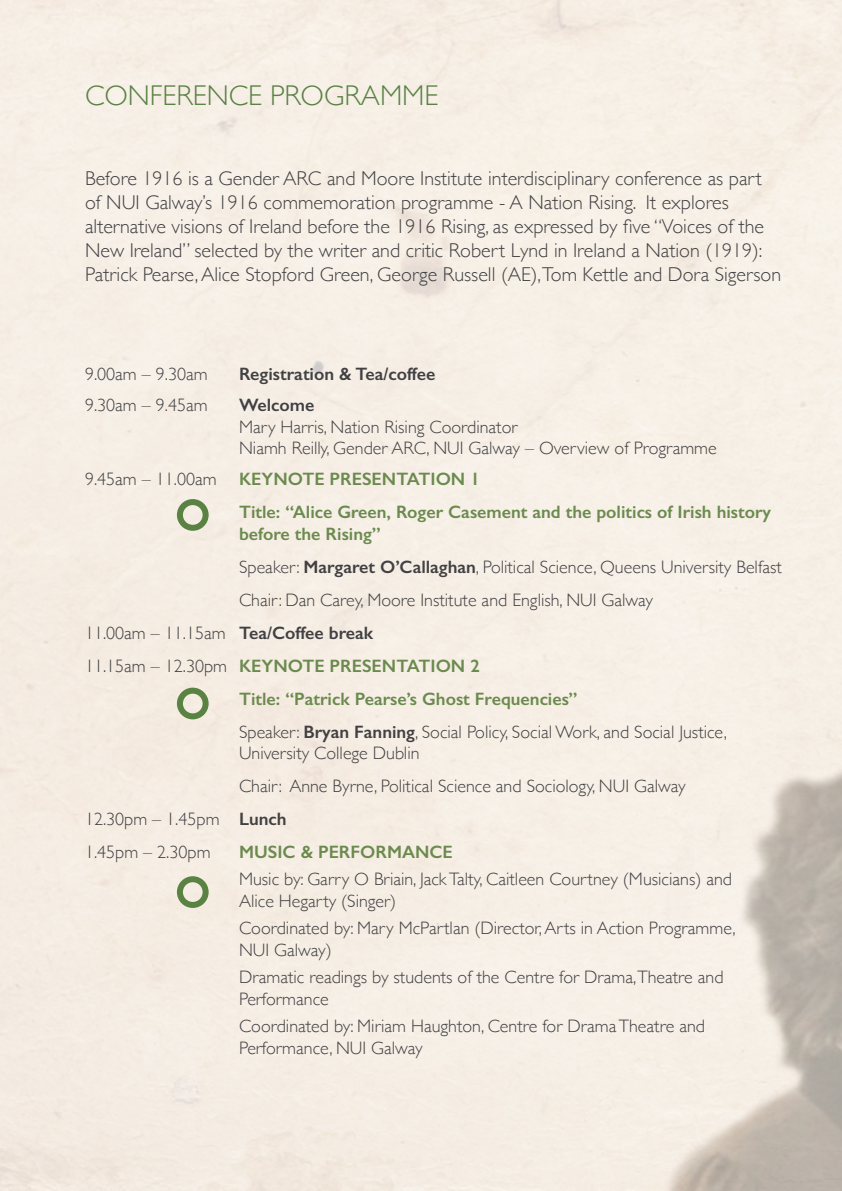
<style>
.page{position:relative;width:842px;height:1191px;background:#f6efe5}
.page>*{position:absolute;margin:0;border:0;box-sizing:border-box;transform-origin:0 0}
.t1{font:300 28.6px "Gill Sans";color:#5a8243}
.t2{font:300 20px/24px "Gill Sans";color:#414042}
.t3{font:300 18px/21.6px "Gill Sans";color:#414042}
.t4{font:600 18px/21.6px "Gill Sans";color:#6b8a4e}
.t5{font:600 18px "Gill Sans";color:#414042}
.s1{font-weight:600}
.s2{font-weight:300;color:#414042}
</style>
<div class="page">
<div style="left:177px;top:499px;width:32px;height:32px;border:6px solid #5a8243;border-radius:50%"></div>
<div style="left:177px;top:687px;width:32px;height:32px;border:6px solid #5a8243;border-radius:50%"></div>
<div style="left:177px;top:876px;width:32px;height:32px;border:6px solid #5a8243;border-radius:50%"></div>
<img style="left:638px;top:664px;width:204px;height:527px">
<p class="t1" style="left:85px;top:73px;width:355px">CONFERENCE PROGRAMME</p>
<p class="t2" style="left:85px;top:165px;width:698px">Before 1916 is a Gender ARC and Moore Institute interdisciplinary conference as part of NUI Galway’s 1916 commemoration programme - A Nation Rising. It explores alternative visions of Ireland before the 1916 Rising, as expressed by five “Voices of the New Ireland” selected by the writer and critic Robert Lynd in Ireland a Nation (1919):<br>Patrick Pearse, Alice Stopford Green, George Russell (AE),Tom Kettle and Dora Sigerson</p>
<p class="t3" style="left:85px;top:362px;width:124px">9.00am – 9.30am</p>
<p class="t5" style="left:239px;top:362px;width:198px">Registration &amp; Tea/coffee</p>
<p class="t3" style="left:85px;top:393px;width:124px">9.30am – 9.45am</p>
<p class="t3" style="left:239px;top:393px;width:479px"><span class="s1">Welcome<br></span>Mary Harris, Nation Rising Coordinator<br>Niamh Reilly, Gender ARC, NUI Galway – Overview of Programme</p>
<p class="t4" style="left:85px;top:468px;width:396px"><span class="s2">9.45am – 11.00am</span> KEYNOTE PRESENTATION 1</p>
<p class="t4" style="left:239px;top:501px;width:534px">Title: “Alice Green, Roger Casement and the politics of Irish history before the Rising”</p>
<p class="t3" style="left:239px;top:555px;width:544px">Speaker: <span class="s1">Margaret O’Callaghan</span>, Political Science, Queens University Belfast</p>
<p class="t3" style="left:239px;top:588px;width:415px">Chair: Dan Carey, Moore Institute and English, NUI Galway</p>
<p class="t3" style="left:85px;top:621px;width:290px">11.00am – 11.15am <span class="s1">Tea/Coffee break</span></p>
<p class="t4" style="left:85px;top:655px;width:396px"><span class="s2">11.15am – 12.30pm</span> KEYNOTE PRESENTATION 2</p>
<p class="t4" style="left:239px;top:687px;width:340px">Title: “Patrick Pearse’s Ghost Frequencies”</p>
<p class="t3" style="left:239px;top:720px;width:489px">Speaker: <span class="s1">Bryan Fanning</span>, Social Policy, Social Work, and Social Justice,<br>University College Dublin</p>
<p class="t3" style="left:239px;top:774px;width:448px">Chair: Anne Byrne, Political Science and Sociology, NUI Galway</p>
<p class="t3" style="left:85px;top:807px;width:203px">12.30pm – 1.45pm <span class="s1">Lunch</span></p>
<p class="t3" style="left:85px;top:840px;width:127px">1.45pm – 2.30pm</p>
<p class="t4" style="left:239px;top:841px;width:215px">MUSIC &amp; PERFORMANCE</p>
<p class="t3" style="left:239px;top:868px;width:494px">Music by: Garry O Briain, Jack Talty, Caitleen Courtney (Musicians) and<br>Alice Hegarty (Singer)</p>
<p class="t3" style="left:239px;top:916px;width:498px">Coordinated by: Mary McPartlan (Director, Arts in Action Programme,<br>NUI Galway)</p>
<p class="t3" style="left:239px;top:965px;width:486px">Dramatic readings by students of the Centre for Drama,Theatre and<br>Performance</p>
<p class="t3" style="left:239px;top:1014px;width:467px">Coordinated by: Miriam Haughton, Centre for Drama Theatre and<br>Performance, NUI Galway</p>
</div>
